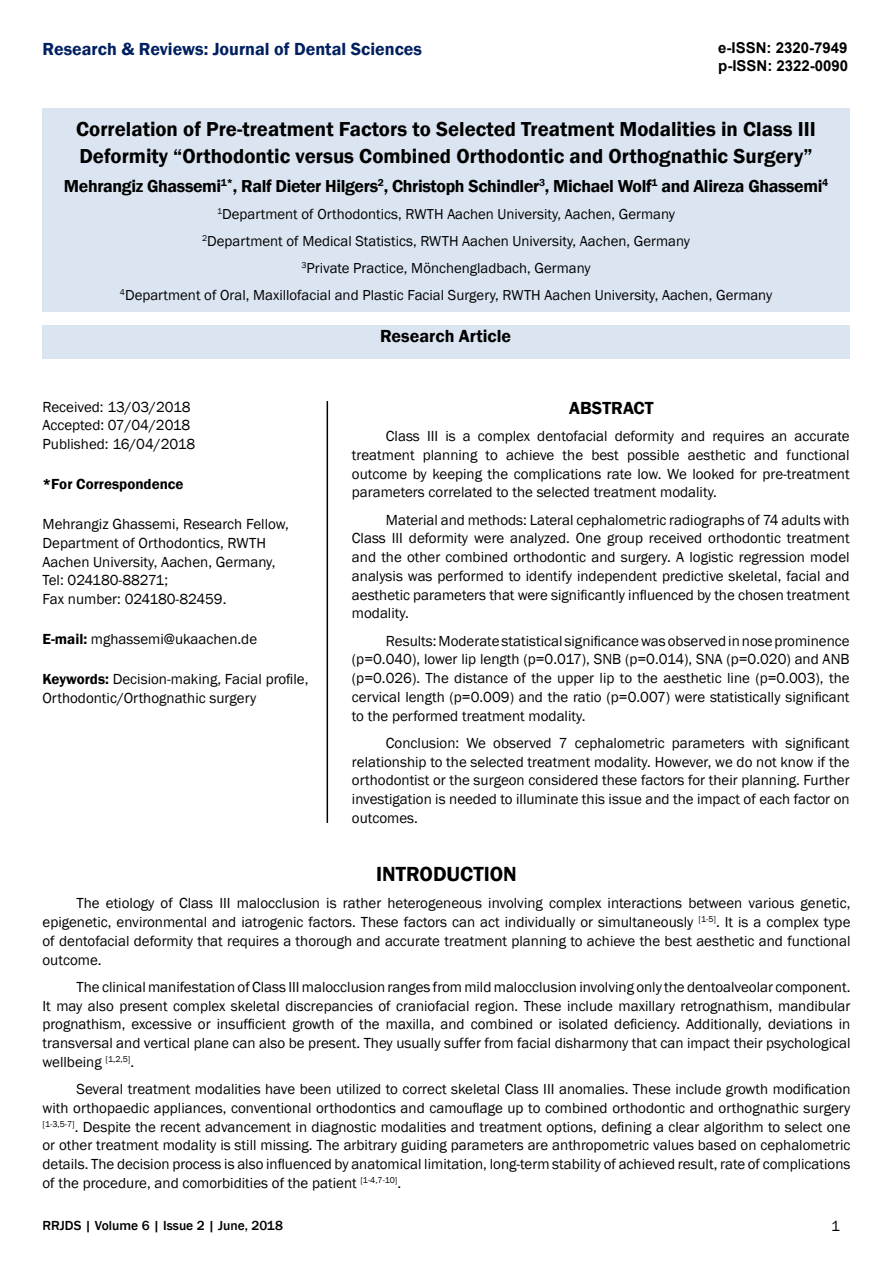
<style>
.page{position:relative;width:893px;height:1263px;background:#fff}
.page>*{position:absolute;margin:0;border:0;box-sizing:border-box;transform-origin:0 0}
.t1{font:600 21px "Franklin Gothic";color:#000}
.t2{font:600 20.85px/26.7px "Franklin Gothic";color:#000}
.t3{font:600 18px "Franklin Gothic";color:#002060}
.t4{font:600 18px "Franklin Gothic";color:#000}
.t5{font:600 17.85px "Franklin Gothic";letter-spacing:-.02em;color:#000}
.t6{font:15px/18.8px "Franklin Gothic";color:#000;text-align:justify}
.t7{font:700 15px/18px "Arial";color:#000}
.t8{font:600 15px "Franklin Gothic";color:#000}
.t9{font:14.85px/27px "Franklin Gothic";color:#000;text-align:center}
.t10{font:500 13.5px "Franklin Gothic";color:#000}
.s1{font-weight:600}
</style>
<div class="page">
<div style="left:43px;top:109px;width:807px;height:203px;background:#dbe5f1"></div>
<div style="left:42px;top:325px;width:808px;height:33px;background:#dbe5f1"></div>
<hr style="left:327px;top:401px;width:1px;height:422px;background:#000">
<p class="t3" style="left:43px;top:38px;width:381px">Research &amp; Reviews: Journal of Dental Sciences</p>
<p class="t7" style="left:718px;top:40px;width:132px">e-ISSN: 2320-7949 p-ISSN: 2322-0090</p>
<h2 class="t2" style="left:76px;top:116px;width:741px">Correlation of Pre-treatment Factors to Selected Treatment Modalities in Class III<br>Deformity “Orthodontic versus Combined Orthodontic and Orthognathic Surgery”</h2>
<p class="t5" style="left:64px;top:175px;width:766px">Mehrangiz Ghassemi<sup>1*</sup>, Ralf Dieter Hilgers<sup>2</sup>, Christoph Schindler<sup>3</sup>, Michael Wolf<sup>1</sup> and Alireza Ghassemi<sup>4</sup></p>
<p class="t9" style="left:120px;top:201px;width:654px"><sup>1</sup>Department of Orthodontics, RWTH Aachen University, Aachen, Germany<br><sup>2</sup>Department of Medical Statistics, RWTH Aachen University, Aachen, Germany<br><sup>3</sup>Private Practice, Mönchengladbach, Germany<br><sup>4</sup>Department of Oral, Maxillofacial and Plastic Facial Surgery, RWTH Aachen University, Aachen, Germany</p>
<p class="t4" style="left:380px;top:325px;width:133px">Research Article</p>
<p class="t6" style="left:43px;top:397px;width:154px;text-align:left">Received: 13/03/2018<br>Accepted: 07/04/2018<br>Published: 16/04/2018</p>
<p class="t8" style="left:43px;top:475px;width:143px">*For Correspondence</p>
<p class="t6" style="left:43px;top:515px;width:248px;text-align:left">Mehrangiz Ghassemi, Research Fellow,<br>Department of Orthodontics, RWTH<br>Aachen University, Aachen, Germany,<br>Tel: 024180-88271;<br>Fax number: 024180-82459.</p>
<p class="t6" style="left:43px;top:630px;width:216px"><span class="s1">E-mail:</span> mghassemi@ukaachen.de</p>
<p class="t6" style="left:43px;top:670px;width:267px"><span class="s1">Keywords:</span> Decision-making, Facial profile,<br>Orthodontic/Orthognathic surgery</p>
<p class="t4" style="left:569px;top:397px;width:86px">ABSTRACT</p>
<p class="t6" style="left:352px;top:427px;width:499px;text-indent:34px">Class III is a complex dentofacial deformity and requires an accurate treatment planning to achieve the best possible aesthetic and functional outcome by keeping the complications rate low. We looked for pre-treatment parameters correlated to the selected treatment modality.</p>
<p class="t6" style="left:352px;top:511px;width:499px;text-indent:34px">Material and methods: Lateral cephalometric radiographs of 74 adults with Class III deformity were analyzed. One group received orthodontic treatment and the other combined orthodontic and surgery. A logistic regression model analysis was performed to identify independent predictive skeletal, facial and aesthetic parameters that were significantly influenced by the chosen treatment modality.</p>
<p class="t6" style="left:352px;top:632px;width:499px;text-indent:34px">Results: Moderate statistical significance was observed in nose prominence (p=0.040), lower lip length (p=0.017), SNB (p=0.014), SNA (p=0.020) and ANB (p=0.026). The distance of the upper lip to the aesthetic line (p=0.003), the cervical length (p=0.009) and the ratio (p=0.007) were statistically significant to the performed treatment modality.</p>
<p class="t6" style="left:352px;top:734px;width:499px;text-indent:34px">Conclusion: We observed 7 cephalometric parameters with significant relationship to the selected treatment modality. However, we do not know if the orthodontist or the surgeon considered these factors for their planning. Further investigation is needed to illuminate this issue and the impact of each factor on outcomes.</p>
<h1 class="t1" style="left:376px;top:861px;width:142px">INTRODUCTION</h1>
<p class="t6" style="left:43px;top:894px;width:809px;text-indent:34px">The etiology of Class III malocclusion is rather heterogeneous involving complex interactions between various genetic, epigenetic, environmental and iatrogenic factors. These factors can act individually or simultaneously <sup>[1-5]</sup>. It is a complex type of dentofacial deformity that requires a thorough and accurate treatment planning to achieve the best aesthetic and functional outcome.</p>
<p class="t6" style="left:43px;top:978px;width:809px;text-indent:34px">The clinical manifestation of Class III malocclusion ranges from mild malocclusion involving only the dentoalveolar component.<br>It may also present complex skeletal discrepancies of craniofacial region. These include maxillary retrognathism, mandibular prognathism, excessive or insufficient growth of the maxilla, and combined or isolated deficiency. Additionally, deviations in transversal and vertical plane can also be present. They usually suffer from facial disharmony that can impact their psychological wellbeing <sup>[1,2,5]</sup>.</p>
<p class="t6" style="left:43px;top:1080px;width:809px;text-indent:34px">Several treatment modalities have been utilized to correct skeletal Class III anomalies. These include growth modification with orthopaedic appliances, conventional orthodontics and camouflage up to combined orthodontic and orthognathic surgery <sup>[1-3,5-7]</sup>. Despite the recent advancement in diagnostic modalities and treatment options, defining a clear algorithm to select one or other treatment modality is still missing. The arbitrary guiding parameters are anthropometric values based on cephalometric details. The decision process is also influenced by anatomical limitation, long-term stability of achieved result, rate of complications of the procedure, and comorbidities of the patient <sup>[1-4,7-10]</sup>.</p>
<p class="t10" style="left:43px;top:1217px;width:242px">RRJDS | Volume 6 | Issue 2 | June, 2018</p>
<p class="t6" style="left:831px;top:1217px;width:10px">1</p>
</div>
